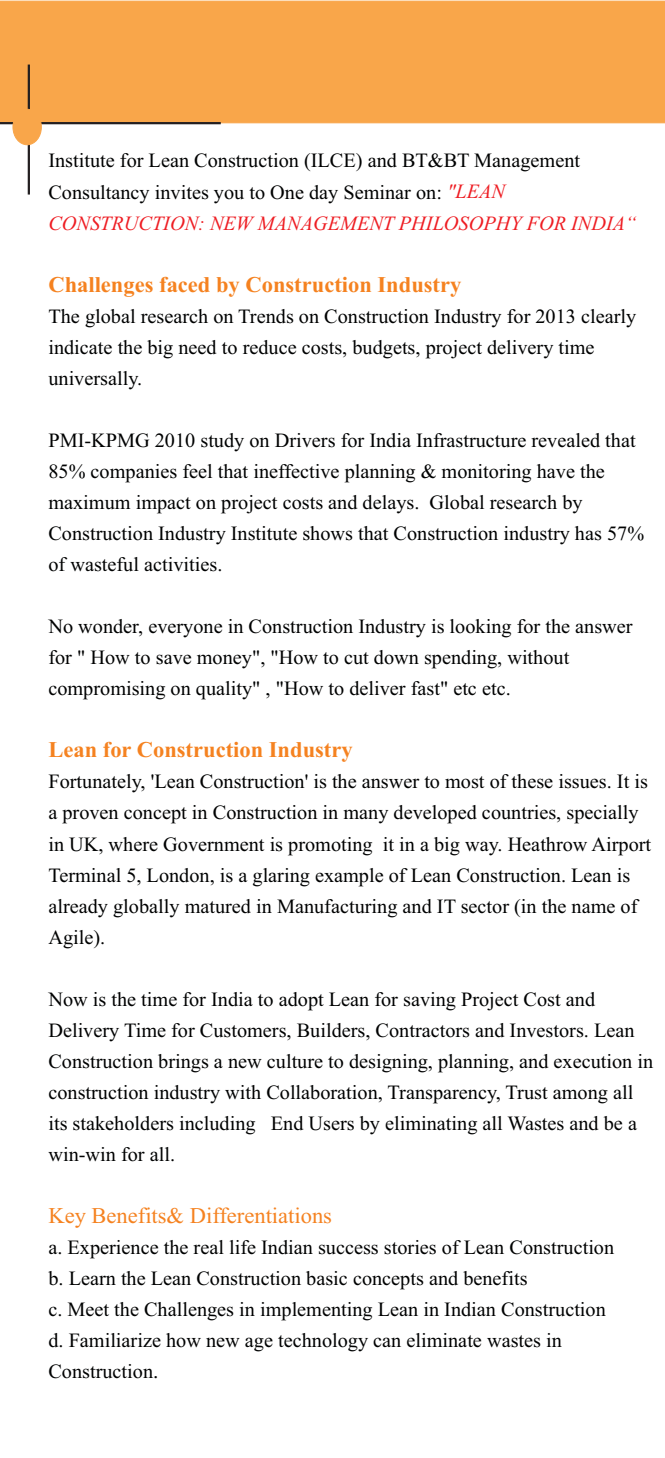
<style>
.page{position:relative;width:665px;height:1458px;background:#fff}
.page>*{position:absolute;margin:0;border:0;box-sizing:border-box;transform-origin:0 0}
.t1{font:700 22.5px "Times New Roman";color:#f58220}
.t2{font:22.5px "Times New Roman";color:#f58220}
.t3{font:20.25px/31.1px "Times New Roman";color:#010202}
.t4{font:italic 20.25px "Times New Roman";color:#ee1d23}
.s1{font-style:italic;color:#ee1d23}
.s2{font-size:21.38px}
</style>
<div class="page">
<div style="left:0;top:1px;width:664px;height:122px;background:#f9a64a"></div>
<hr style="left:28px;top:65px;width:2px;height:130px;background:#231f20">
<hr style="left:0;top:122px;width:221px;height:2px;background:#231f20">
<div style="left:13px;top:109px;width:29px;height:36px;background:#f9a64a;border:1px solid #f9a64a;border-radius:50%"></div>
<p class="t3" style="left:48px;top:147px;width:533px">Institute for Lean Construction (ILCE) and BT&amp;BT Management<br>Consultancy invites you to One day Seminar on: <span class="s1">"LEAN</span></p>
<p class="t4" style="left:48px;top:215px;width:589px">CONSTRUCTION: NEW MANAGEMENT PHILOSOPHY FOR INDIA“</p>
<p class="t1" style="left:48px;top:276px;width:414px">Challenges faced by Construction Industry</p>
<p class="t3" style="left:48px;top:302px;width:589px">The global research on Trends on Construction Industry for 2013 clearly indicate the big need to reduce costs, budgets, project delivery time universally.</p>
<p class="t3" style="left:48px;top:427px;width:597px">PMI-KPMG 2010 study on Drivers for India Infrastructure revealed that 85% companies feel that ineffective planning &amp; monitoring have the maximum impact on project costs and delays. Global research by Construction Industry Institute shows that Construction industry has 57% of wasteful activities.</p>
<p class="t3" style="left:48px;top:613px;width:585px">No wonder, everyone in Construction Industry is looking for the answer for " How to save money", "How to cut down spending, without compromising on quality" , "How to deliver fast" etc etc.</p>
<p class="t1" style="left:48px;top:742px;width:305px">Lean for Construction Industry</p>
<p class="t3" style="left:48px;top:768px;width:604px">Fortunately, 'Lean Construction' is the answer to most of these issues. It is a proven concept in Construction in many developed countries, specially in UK, where Government is promoting it in a big way. Heathrow Airport Terminal 5, London, is a glaring example of Lean Construction. Lean is already globally matured in Manufacturing and IT sector (in the name of Agile).</p>
<p class="t3" style="left:48px;top:985px;width:606px">Now is the time for India to adopt Lean for saving Project Cost and Delivery Time for Customers, Builders, Contractors and Investors. Lean Construction brings a new culture to designing, planning, and execution in construction industry with Collaboration, Transparency, Trust among all its stakeholders including End Users by eliminating all Wastes and be a win-win for all.</p>
<p class="t2" style="left:48px;top:1208px;width:285px">Key Benefits&amp; Differentiations</p>
<p class="t3" style="left:48px;top:1234px;width:567px">a. Experience the real life Indian success stories of Lean Construction b. Learn the Lean Construction basic concepts and benefits<br>c. Meet the Challenges in implementing Lean in Indian Construction d. Familiarize how new age technology can eliminate wastes in Construction<span class="s2">.</span></p>
</div>
